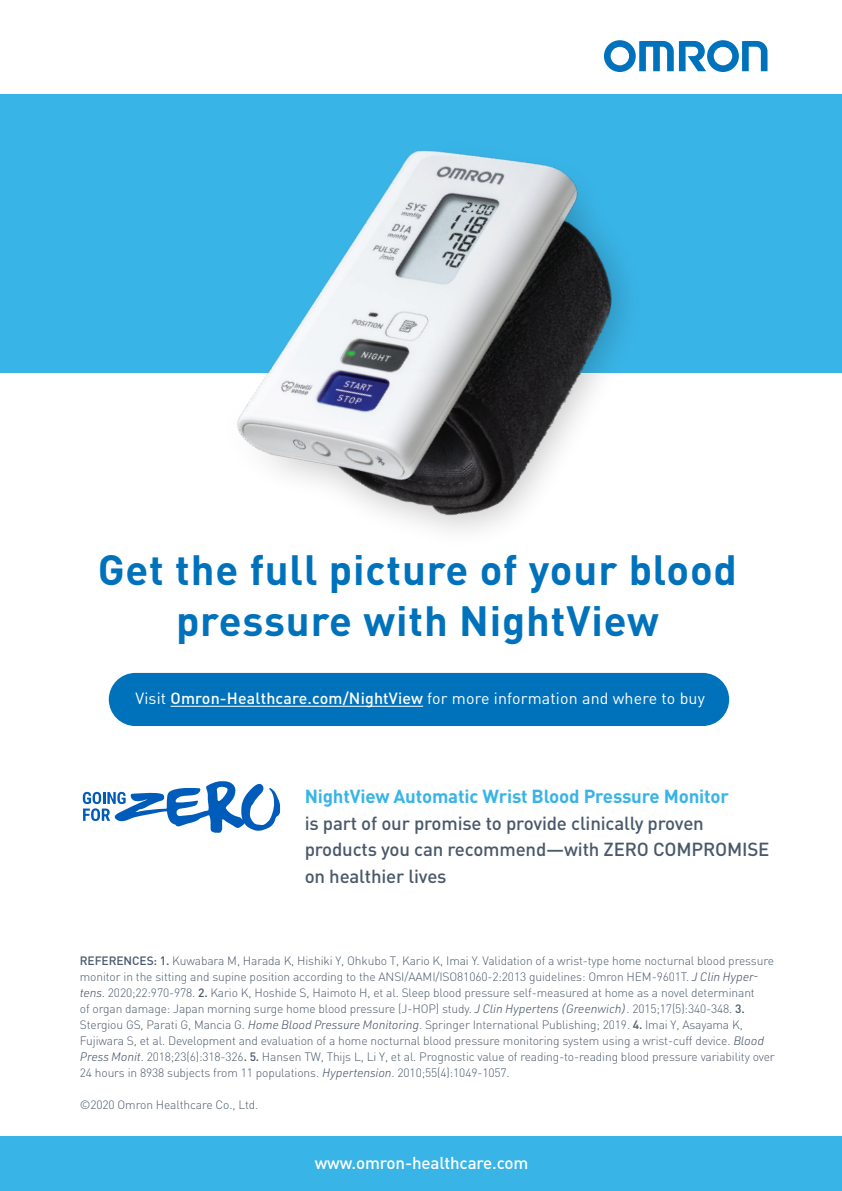
<style>
.page{position:relative;width:842px;height:1191px;background:#fff}
.page>*{position:absolute;margin:0;border:0;box-sizing:border-box;transform-origin:0 0}
.t1{font:700 41.8px/50.6px "DIN Pro";letter-spacing:.02em;color:#0072bc;text-align:center}
.t2{font:500 18.8px/26.4px "DIN Pro";letter-spacing:-.01em;color:#4a596a}
.t3{font:500 17px "DIN Pro";letter-spacing:-.01em;color:#fff}
.t4{font:16px "DIN Pro";letter-spacing:.01em;color:#fff}
.t5{font:300 12px/16px "DIN Pro";letter-spacing:-.01em;color:#4a596a}
.s1{font-weight:500}
.s2{font-weight:700;color:#39b4e7}
.s3{font-family:"URWDIN";font-style:italic}
</style>
<div class="page">
<div style="left:0;top:94px;width:842px;height:279px;background:#39b4e7"></div>
<div style="left:109px;top:673px;width:620px;height:53px;background:#0072bc;border-radius:27px"></div>
<hr style="left:170px;top:706px;width:253px;height:1px;background:#fff">
<div style="left:0;top:1136px;width:842px;height:55px;background:#39b4e7"></div>
<svg style="left:758px;top:41px;width:9px;height:31px"></svg>
<img style="left:237px;top:40px;width:521px;height:492px">
<svg style="left:83px;top:781px;width:197px;height:52px"></svg>
<p class="t1" style="left:98px;top:543px;width:640px">Get the full picture of your blood pressure with NightView</p>
<p class="t4" style="left:135px;top:687px;width:571px">Visit <span class="s1">Omron-Healthcare.com/NightView</span> for more information and where to buy</p>
<p class="t2" style="left:305px;top:783px;width:466px"><span class="s2">NightView Automatic Wrist Blood Pressure Monitor<br></span>is part of our promise to provide clinically proven products you can recommend—with ZERO COMPROMISE on healthier lives</p>
<p class="t5" style="left:80px;top:952px;width:696px"><span class="s1">REFERENCES: 1.</span> Kuwabara M, Harada K, Hishiki Y, Ohkubo T, Kario K, Imai Y. Validation of a wrist-type home nocturnal blood pressure monitor in the sitting and supine position according to the ANSI/AAMI/ISO81060-2:2013 guidelines: Omron HEM-9601T. <span class="s3">J Clin Hyper&shy;tens</span>. 2020;22:970-978. <span class="s1">2.</span> Kario K, Hoshide S, Haimoto H, et al. Sleep blood pressure self-measured at home as a novel determinant<br>of organ damage: Japan morning surge home blood pressure (J-HOP) study. <span class="s3">J Clin Hypertens (Greenwich)</span>. 2015;17(5):340-348. <span class="s1">3.<br></span>Stergiou GS, Parati G, Mancia G. <span class="s3">Home Blood Pressure Monitoring</span>. Springer International Publishing; 2019. <span class="s1">4.</span> Imai Y, Asayama K, Fujiwara S, et al. Development and evaluation of a home nocturnal blood pressure monitoring system using a wrist-cuff device. <span class="s3">Blood Press Monit</span>. 2018;23(6):318-326<span class="s1">. 5.</span> Hansen TW, Thijs L, Li Y, et al. Prognostic value of reading-to-reading blood pressure variability over 24 hours in 8938 subjects from 11 populations. <span class="s3">Hypertension</span>. 2010;55(4):1049-1057.</p>
<p class="t5" style="left:80px;top:1096px;width:180px">©2020 Omron Healthcare Co., Ltd.</p>
<p class="t3" style="left:315px;top:1151px;width:215px">www.omron-healthcare.com</p>
</div>
